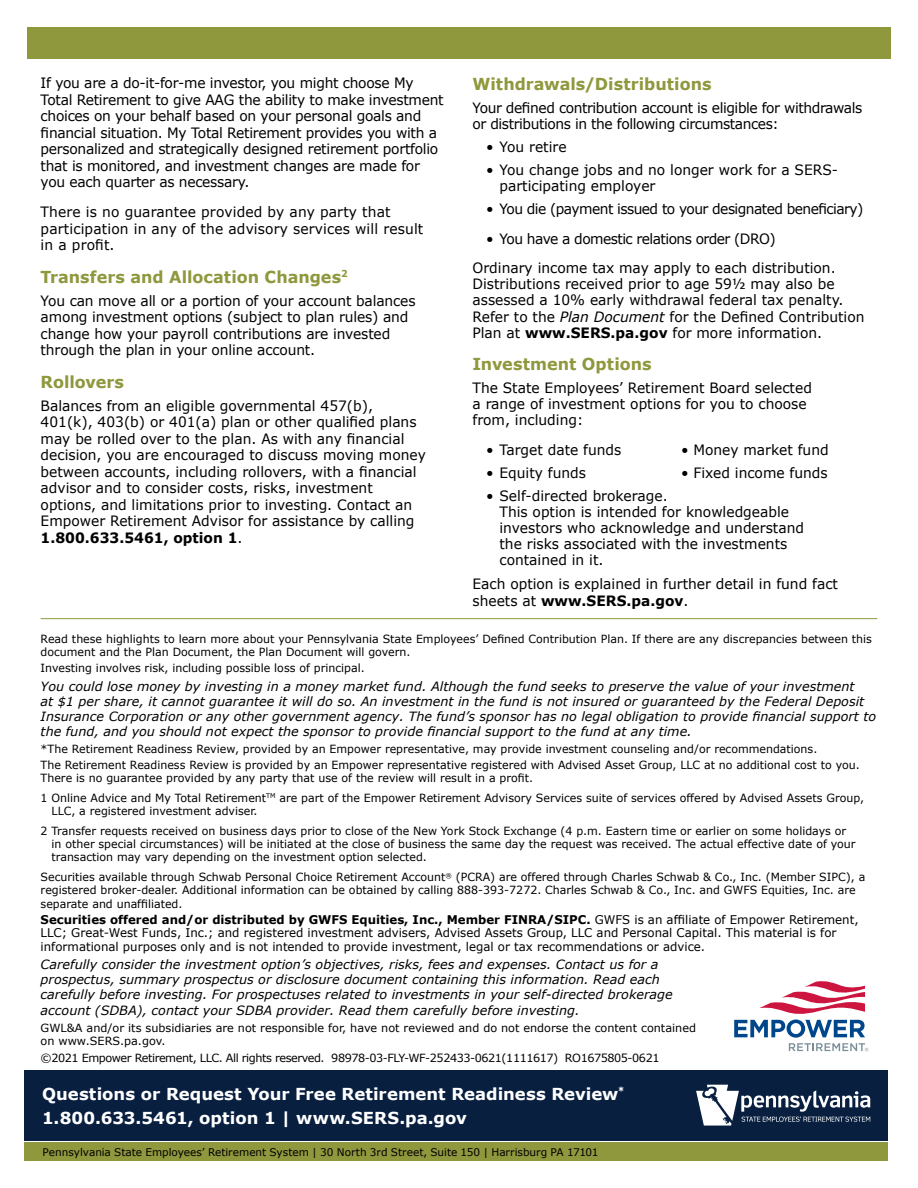
<style>
.page{position:relative;width:918px;height:1188px;background:#fff}
.page>*{position:absolute;margin:0;border:0;box-sizing:border-box;transform-origin:0 0}
.t1{font:700 16.5px/24px "Verdana";color:#fff}
.t2{font:700 16.5px "Verdana";color:#8f983d}
.t3{font:14.25px/16.5px "Verdana";color:#000}
.t4{font:14.25px/16.5px "Verdana";letter-spacing:-.02em;color:#000}
.t5{font:14.25px/16.2px "Verdana";letter-spacing:-.03em;color:#000}
.t6{font:14.25px "Verdana";letter-spacing:-.04em;color:#000}
.t7{font:italic 12.75px/15px "Verdana";color:#000}
.t8{font:12px/13.4px "Verdana";color:#000}
.t9{font:11.25px/13.2px "Verdana";color:#000}
.t10{font:11.25px "Verdana";letter-spacing:-.04em;color:#000}
.t11{font:10.5px "Verdana";letter-spacing:-.005em;color:#000}
.s1{font-weight:700}
.s2{font-style:italic}
.s3{font-size:13.5px}
</style>
<div class="page">
<div style="left:27px;top:27px;width:864px;height:32px;background:#8f983d"></div>
<div style="left:24px;top:1070px;width:864px;height:70px;background:#081f40"></div>
<div style="left:24px;top:1143px;width:864px;height:18px;background:#8f983d"></div>
<svg style="left:696px;top:1085px;width:174px;height:41px"></svg>
<svg style="left:734px;top:981px;width:134px;height:70px"></svg>
<hr style="left:41px;top:618px;width:836px;height:1px;background:#8f983d">
<p class="t4" style="left:41px;top:75px;width:404px">If you are a do-it-for-me investor, you might choose My Total Retirement to give AAG the ability to make investment choices on your behalf based on your personal goals and financial situation. My Total Retirement provides you with a personalized and strategically designed retirement portfolio that is monitored, and investment changes are made for you each quarter as necessary.</p>
<p class="t3" style="left:41px;top:204px;width:384px">There is no guarantee provided by any party that participation in any of the advisory services will result in a profit.</p>
<h1 class="t2" style="left:41px;top:265px;width:309px">Transfers and Allocation Changes<sup>2</sup></h1>
<p class="t3" style="left:41px;top:292px;width:376px">You can move all or a portion of your account balances among investment options (subject to plan rules) and change how your payroll contributions are invested through the plan in your online account.</p>
<h1 class="t2" style="left:41px;top:370px;width:85px">Rollovers</h1>
<p class="t3" style="left:41px;top:397px;width:387px">Balances from an eligible governmental 457(b), 401(k), 403(b) or 401(a) plan or other qualified plans may be rolled over to the plan. As with any financial decision, you are encouraged to discuss moving money between accounts, including rollovers, with a financial advisor and to consider costs, risks, investment options, and limitations prior to investing. Contact an Empower Retirement Advisor for assistance by calling <span class="s1">1.800.633.5461, option 1</span>.</p>
<h1 class="t2" style="left:472px;top:72px;width:241px">Withdrawals/Distributions</h1>
<p class="t5" style="left:472px;top:100px;width:391px">Your defined contribution account is eligible for withdrawals or distributions in the following circumstances:</p>
<p class="t3" style="left:486px;top:138px;width:82px">• You retire</p>
<p class="t3" style="left:500px;top:161px;width:340px;text-indent:-14px">• You change jobs and no longer work for a SERS&shy;participating employer</p>
<p class="t6" style="left:486px;top:199px;width:379px">• You die (payment issued to your designated beneficiary)</p>
<p class="t3" style="left:473px;top:223px;width:365px;line-height:29.7px;text-indent:13px">• You have a domestic relations order (DRO)<br>Ordinary income tax may apply to each distribution.</p>
<p class="t3" style="left:473px;top:276px;width:394px">Distributions received prior to age 59½ may also be assessed a 10% early withdrawal federal tax penalty.<br>Refer to the <span class="s2">Plan Document</span> for the Defined Contribution Plan at <span class="s1">www.SERS.pa.gov</span> for more information.</p>
<h1 class="t2" style="left:472px;top:353px;width:181px">Investment Options</h1>
<p class="t3" style="left:472px;top:380px;width:341px;line-height:16px">The State Employees’ Retirement Board selected a range of investment options for you to choose from, including:</p>
<p class="t3" style="left:486px;top:441px;width:137px">• Target date funds</p>
<p class="t3" style="left:681px;top:441px;width:149px">• Money market fund</p>
<p class="t3" style="left:486px;top:464px;width:101px">• Equity funds</p>
<p class="t3" style="left:681px;top:464px;width:148px">• Fixed income funds</p>
<p class="t3" style="left:500px;top:487px;width:306px;text-indent:-13px">• Self-directed brokerage.<br>This option is intended for knowledgeable investors who acknowledge and understand the risks associated with the investments contained in it.</p>
<p class="t3" style="left:473px;top:576px;width:367px">Each option is explained in further detail in fund fact sheets at <span class="s1">www.SERS.pa.gov</span>.</p>
<p class="t9" style="left:41px;top:632px;width:833px">Read these highlights to learn more about your Pennsylvania State Employees’ Defined Contribution Plan. If there are any discrepancies between this document and the Plan Document, the Plan Document will govern.</p>
<p class="t9" style="left:41px;top:662px;width:326px">Investing involves risk, including possible loss of principal.</p>
<p class="t7" style="left:41px;top:679px;width:837px">You could lose money by investing in a money market fund. Although the fund seeks to preserve the value of your investment<br>at $1 per share, it cannot guarantee it will do so. An investment in the fund is not insured or guaranteed by the Federal Deposit Insurance Corporation or any other government agency. The fund’s sponsor has no legal obligation to provide financial support to the fund, and you should not expect the sponsor to provide financial support to the fund at any time<span class="s3">.</span></p>
<p class="t9" style="left:41px;top:740px;width:821px;line-height:16.6px">*The Retirement Readiness Review, provided by an Empower representative, may provide investment counseling and/or recommendations.<br>The Retirement Readiness Review is provided by an Empower representative registered with Advised Asset Group, LLC at no additional cost to you.</p>
<p class="t9" style="left:41px;top:768px;width:825px;line-height:19.8px">There is no guarantee provided by any party that use of the review will result in a profit.<br>1 Online Advice and My Total Retirement<sup>TM</sup> are part of the Empower Retirement Advisory Services suite of services offered by Advised Assets Group,</p>
<p class="t9" style="left:41px;top:801px;width:807px;line-height:20px;text-indent:11px">LLC, a registered investment adviser.<br>2 Transfer requests received on business days prior to close of the New York Stock Exchange (4 p.m. Eastern time or earlier on some holidays or</p>
<p class="t9" style="left:52px;top:837px;width:806px">in other special circumstances) will be initiated at the close of business the same day the request was received. The actual effective date of your transaction may vary depending on the investment option selected.</p>
<p class="t9" style="left:41px;top:871px;width:826px">Securities available through Schwab Personal Choice Retirement Account<sup>®</sup> (PCRA) are offered through Charles Schwab &amp; Co., Inc. (Member SIPC), a registered broker-dealer. Additional information can be obtained by calling 888-393-7272. Charles Schwab &amp; Co., Inc. and GWFS Equities, Inc. are separate and unaffiliated.</p>
<p class="t8" style="left:41px;top:913px;width:819px"><span class="s1">Securities offered and/or distributed by GWFS Equities, Inc., Member FINRA/SIPC.</span> GWFS is an affiliate of Empower Retirement,<br>LLC; Great-West Funds, Inc.; and registered investment advisers, Advised Assets Group, LLC and Personal Capital. This material is for informational purposes only and is not intended to provide investment, legal or tax recommendations or advice.</p>
<p class="t7" style="left:41px;top:957px;width:634px">Carefully consider the investment option’s objectives, risks, fees and expenses. Contact us for a prospectus, summary prospectus or disclosure document containing this information. Read each carefully before investing. For prospectuses related to investments in your self-directed brokerage account (SDBA), contact your SDBA provider. Read them carefully before investing.</p>
<p class="t9" style="left:41px;top:1021px;width:657px">GWL&amp;A and/or its subsidiaries are not responsible for, have not reviewed and do not endorse the content contained on www.SERS.pa.gov.</p>
<p class="t10" style="left:41px;top:1050px;width:620px">©2021 Empower Retirement, LLC. All rights reserved. 98978-03-FLY-WF-252433-0621(1111617) RO1675805-0621</p>
<h1 class="t1" style="left:42px;top:1081px;width:584px">Questions or Request Your Free Retirement Readiness Review<sup>*<br></sup>1.800.633.5461, option 1 | www.SERS.pa.gov</h1>
<p class="t11" style="left:43px;top:1145px;width:557px">Pennsylvania State Employees’ Retirement System | 30 North 3rd Street, Suite 150 | Harrisburg PA 17101</p>
</div>
